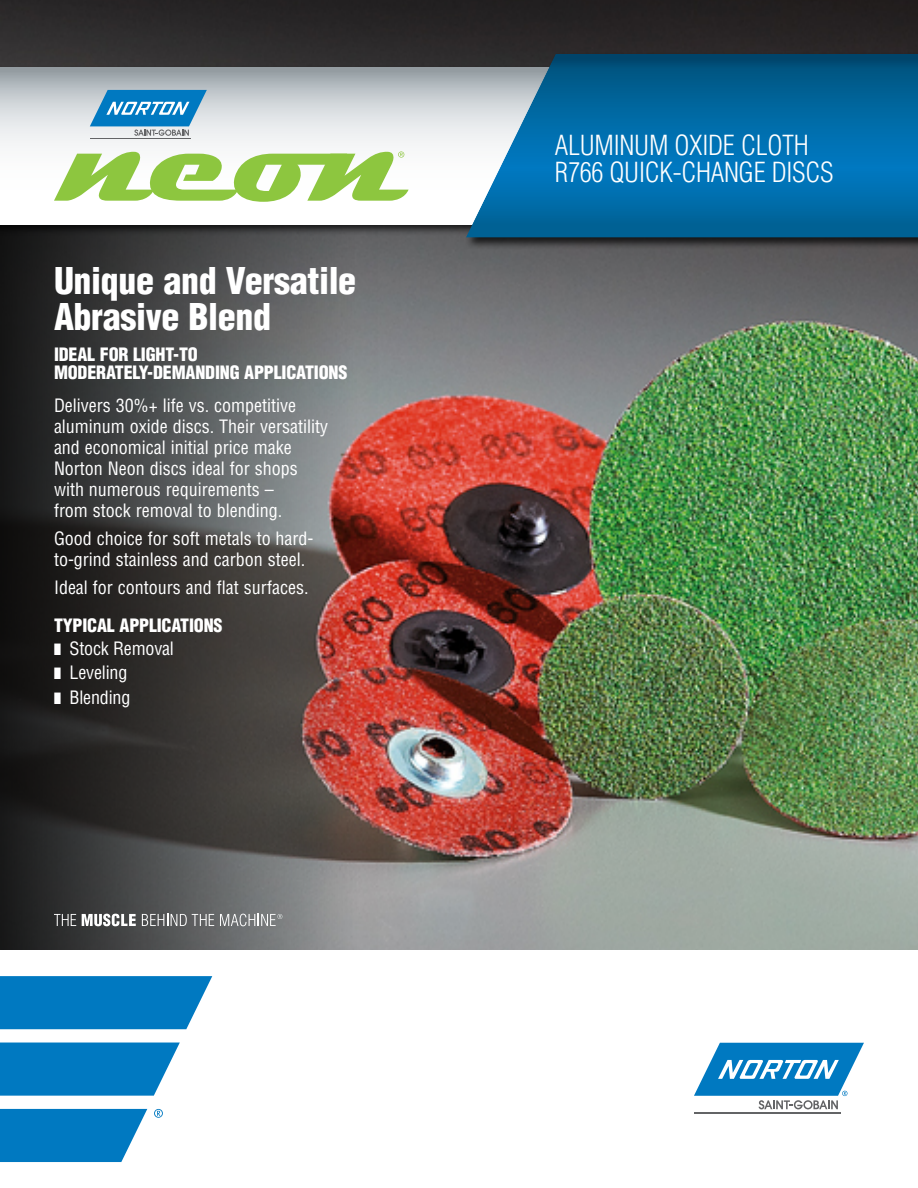
<style>
.page{position:relative;width:918px;height:1188px;background:#fff}
.page>*{position:absolute;margin:0;border:0;box-sizing:border-box;transform-origin:0 0}
.t1{font:900 condensed 36px/36px "Helvetica LT Std";letter-spacing:-.01em;color:#fff}
.t2{font:300 condensed 27px/27px "Helvetica LT Std";letter-spacing:-.01em;color:#fff}
.t3{font:condensed 18px/21px "Helvetica LT Std";color:#fff}
.t4{font:900 condensed 18px/18px "Helvetica LT Std";letter-spacing:-.01em;color:#fff}
.s1{font-weight:900}
</style>
<div class="page">
<img style="left:0;top:1px;width:918px;height:949px">
<svg style="left:0;top:236px;width:378px;height:714px;background:#4c4443"></svg>
<svg style="left:54px;top:914px;width:22px;height:12px"></svg>
<svg style="left:82px;top:914px;width:54px;height:12px"></svg>
<svg style="left:142px;top:914px;width:72px;height:12px"></svg>
<svg style="left:220px;top:914px;width:62px;height:12px"></svg>
<svg style="left:0;top:976px;width:212px;height:186px"></svg>
<hr style="left:694px;top:1113px;width:146px;height:1px;background:#636466">
<svg style="left:694px;top:1043px;width:170px;height:66px"></svg>
<div style="left:0;top:65px;width:918px;height:171px;background:#000;opacity:.75"></div>
<svg style="left:0;top:68px;width:450px;height:156px"></svg>
<div style="left:464px;top:52px;width:454px;height:198px;background:#000;opacity:.75"></div>
<svg style="left:450px;top:43px;width:468px;height:197px;background:#1a6e9e"></svg>
<hr style="left:90px;top:138px;width:100px;height:1px;background:#636466">
<svg style="left:90px;top:90px;width:117px;height:46px;background:#5ea5cf"></svg>
<svg style="left:54px;top:152px;width:355px;height:50px"></svg>
<hr style="left:0;top:0;width:918px;height:1px;background:#8dc63f">
<h1 class="t1" style="left:54px;top:262px;width:304px">Unique and Versatile<br>Abrasive Blend</h1>
<p class="t4" style="left:54px;top:345px;width:295px">IDEAL FOR LIGHT-TO<br>MODERATELY-DEMANDING APPLICATIONS</p>
<p class="t3" style="left:54px;top:395px;width:276px">Delivers 30%+ life vs. competitive aluminum oxide discs. Their versatility and economical initial price make Norton Neon discs ideal for shops with numerous requirements –<br>from stock removal to blending.</p>
<p class="t3" style="left:54px;top:528px;width:261px">Good choice for soft metals to hard&shy;to-grind stainless and carbon steel.</p>
<p class="t3" style="left:54px;top:576px;width:256px">Ideal for contours and flat surfaces.</p>
<p class="t3" style="left:54px;top:613px;width:170px;line-height:24px"><span class="s1">TYPICAL APPLICATIONS </span>❚ Stock Removal<br>❚ Leveling<br>❚ Blending</p>
<h2 class="t2" style="left:555px;top:132px;width:280px">ALUMINUM OXIDE CLOTH<br>R766 QUICK-CHANGE DISCS</h2>
</div>
